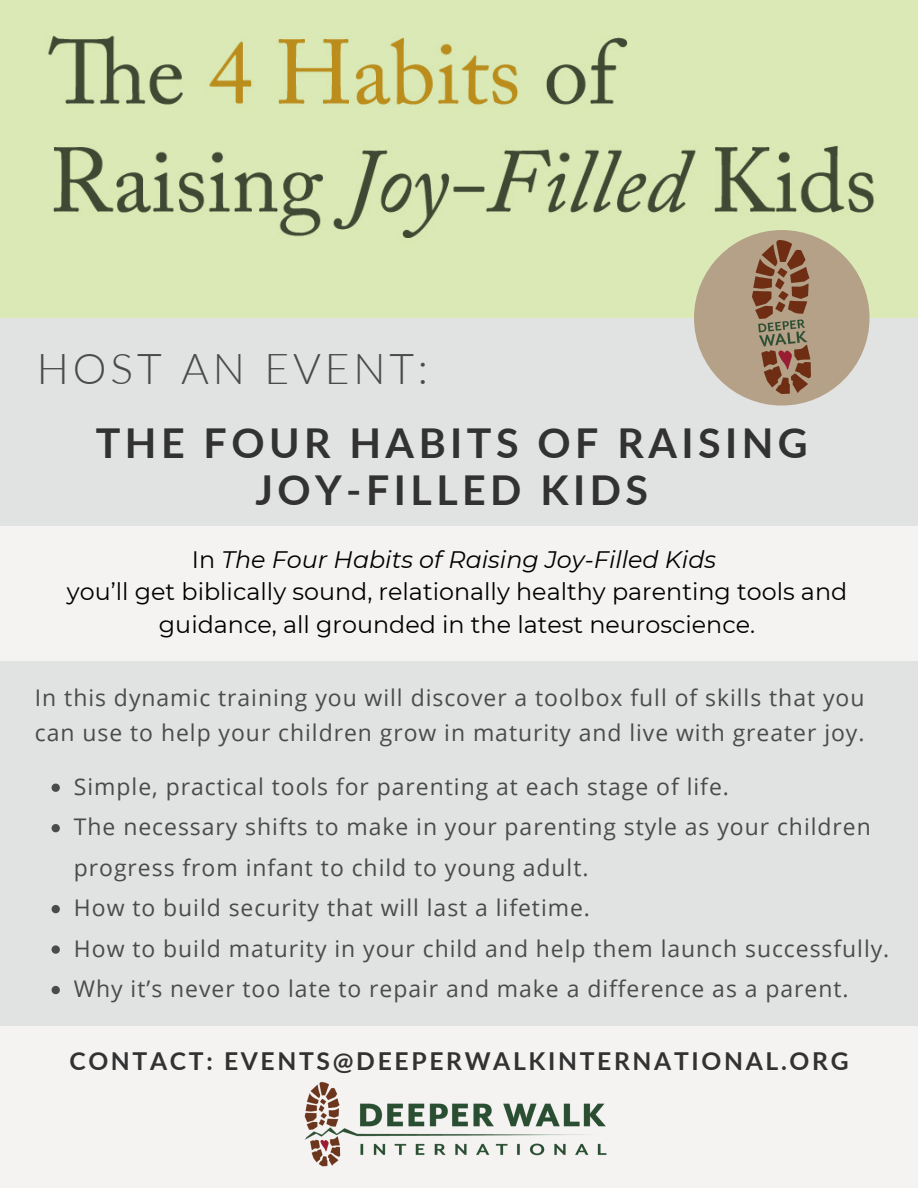
<style>
.page{position:relative;width:918px;height:1188px;background:#e1e2e2}
.page>*{position:absolute;margin:0;border:0;box-sizing:border-box;transform-origin:0 0}
.t1{font:300 42.6px "Lato";letter-spacing:.09em;color:#4b4b4b}
.t2{font:700 41.1px/47.2px "Lato";letter-spacing:.11em;color:#333232;text-align:center}
.t3{font:700 24.6px "Lato";letter-spacing:.11em;color:#333232}
.t4{font:23.85px/32.5px "Montserrat";color:#000;text-align:center}
.t5{font:22.95px/40.5px "Open Sans";letter-spacing:.04em;color:#4b4b4b}
.s1{font-style:italic}
</style>
<div class="page">
<div style="left:0;top:1026px;width:918px;height:162px;background:#f4f3f2"></div>
<img style="left:0;top:0;width:918px;height:317px">
<div style="left:694px;top:230px;width:176px;height:176px;background:#b5a187;border-radius:50%"></div>
<img style="left:304px;top:1082px;width:303px;height:85px">
<img style="left:752px;top:241px;width:59px;height:153px">
<div style="left:0;top:526px;width:918px;height:135px;background:#f4f3f2"></div>
<svg style="left:52px;top:784px;width:8px;height:8px"></svg>
<svg style="left:52px;top:824px;width:8px;height:8px"></svg>
<svg style="left:52px;top:905px;width:8px;height:8px"></svg>
<svg style="left:52px;top:945px;width:8px;height:9px"></svg>
<svg style="left:52px;top:986px;width:8px;height:8px"></svg>
<h1 class="t1" style="left:37px;top:342px;width:393px">HOST AN EVENT:</h1>
<h2 class="t2" style="left:96px;top:418px;width:714px">THE FOUR HABITS OF RAISING<br>JOY-FILLED KIDS</h2>
<p class="t4" style="left:67px;top:543px;width:782px">In <span class="s1">The Four Habits of Raising Joy-Filled Kids<br></span>you’ll get biblically sound, relationally healthy parenting tools and guidance, all grounded in the latest neuroscience.</p>
<p class="t5" style="left:35px;top:679px;width:831px;line-height:35.2px">In this dynamic training you will discover a toolbox full of skills that you can use to help your children grow in maturity and live with greater joy.</p>
<p class="t5" style="left:74px;top:766px;width:817px">Simple, practical tools for parenting at each stage of life.<br>The necessary shifts to make in your parenting style as your children progress from infant to child to young adult.<br>How to build security that will last a lifetime.<br>How to build maturity in your child and help them launch successfully.<br>Why it’s never too late to repair and make a difference as a parent.</p>
<p class="t3" style="left:69px;top:1045px;width:781px">CONTACT: EVENTS@DEEPERWALKINTERNATIONAL.ORG</p>
</div>
